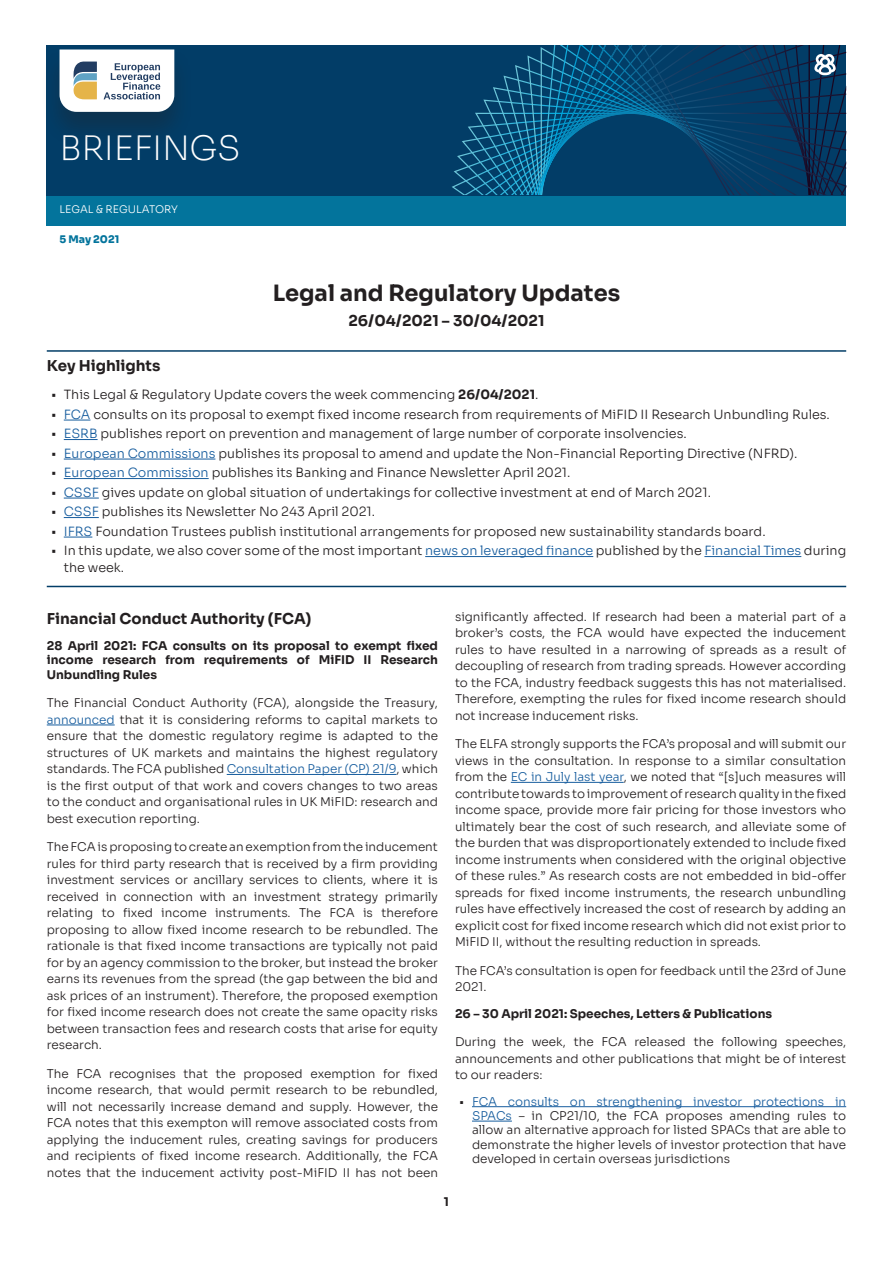
<style>
.page{position:relative;width:893px;height:1263px;background:#fff}
.page>*{position:absolute;margin:0;border:0;box-sizing:border-box;transform-origin:0 0}
.t1{font:200 33.6px "Sora";letter-spacing:-.01em;color:#fff}
._05_1_BODYTEXT_01_So{font:700 22.5px "Sora";color:#231f20}
._05_1_BODYTEXT_01_So-2{font:700 15px "Sora";color:#231f20}
.Briefings_Heading{font:700 15px "Sora";color:#231f20}
.t2{font:300 12.75px/16.5px "Sora";color:#231f20}
._05_1_BODYTEXT_01_So-3{font:300 12px/16.5px "Sora";color:#231f20;text-align:justify}
.Briefings_Subheading{font:700 12px/14.4px "Sora";color:#231f20;text-align:justify}
._05_1_BODYTEXT_01_So-4{font:700 12px "Sora";color:#231f20}
.t3{font:300 10.5px "Sora";color:#fff}
.t4{font:800 10.5px "Sora";color:#03749c}
.s1{font-weight:700}
.s2{color:#175d9e}
</style>
<div class="page">
<div style="left:47px;top:195px;width:799px;height:30px;background:#03749c"></div>
<div style="left:47px;top:45px;width:799px;height:150px;background:#023d67"></div>
<svg style="left:64px;top:420px;width:26px;height:1px"></svg>
<hr style="left:64px;top:439px;width:34px;height:1px;background:#175d9e">
<hr style="left:64px;top:459px;width:151px;height:1px;background:#175d9e">
<hr style="left:64px;top:478px;width:145px;height:1px;background:#175d9e">
<hr style="left:64px;top:498px;width:35px;height:1px;background:#175d9e">
<hr style="left:64px;top:517px;width:35px;height:1px;background:#175d9e">
<svg style="left:64px;top:537px;width:28px;height:1px"></svg>
<hr style="left:425px;top:556px;width:168px;height:1px;background:#175d9e">
<hr style="left:704px;top:556px;width:97px;height:1px;background:#175d9e">
<hr style="left:47px;top:725px;width:68px;height:1px;background:#175d9e">
<hr style="left:227px;top:774px;width:169px;height:1px;background:#175d9e">
<hr style="left:511px;top:782px;width:113px;height:1px;background:#175d9e">
<hr style="left:472px;top:1106px;width:374px;height:1px;background:#175d9e">
<hr style="left:472px;top:1121px;width:40px;height:1px;background:#175d9e">
<hr style="left:47px;top:586px;width:799px;height:1px;background:#023d67">
<hr style="left:47px;top:350px;width:799px;height:2px;background:#023d67">
<div style="left:41px;top:48px;width:152px;height:100px;background:#231f20;opacity:.32"></div>
<svg style="left:60px;top:50px;width:114px;height:62px;background:#dcdfdf"></svg>
<svg style="left:468px;top:45px;width:378px;height:150px"></svg>
<p class="t1" style="left:60px;top:120px;width:183px">BRIEFINGS</p>
<p class="t3" style="left:60px;top:201px;width:120px">LEGAL &amp; REGULATORY</p>
<p class="t4" style="left:60px;top:231px;width:61px">5 May 2021</p>
<p class="_05_1_BODYTEXT_01_So" style="left:273px;top:274px;width:349px">Legal and Regulatory Updates</p>
<p class="_05_1_BODYTEXT_01_So-2" style="left:348px;top:309px;width:198px">26/04/2021 – 30/04/2021</p>
<p class="_05_1_BODYTEXT_01_So-2" style="left:47px;top:353px;width:115px">Key Highlights</p>
<p class="t2" style="left:51px;top:385px;width:489px">• This Legal &amp; Regulatory Update covers the week commencing <span class="s1">26/04/2021</span>.</p>
<p class="t2" style="left:51px;top:405px;width:780px">• <span class="s2">FCA</span> consults on its proposal to exempt fixed income research from requirements of MiFID II Research Unbundling Rules.</p>
<p class="t2" style="left:51px;top:424px;width:637px">• <span class="s2">ESRB</span> publishes report on prevention and management of large number of corporate insolvencies.</p>
<p class="t2" style="left:51px;top:444px;width:748px">• <span class="s2">European Commissions</span> publishes its proposal to amend and update the Non-Financial Reporting Directive (NFRD).</p>
<p class="t2" style="left:51px;top:463px;width:521px">• <span class="s2">European Commission</span> publishes its Banking and Finance Newsletter April 2021.</p>
<p class="t2" style="left:51px;top:483px;width:661px">• <span class="s2">CSSF</span> gives update on global situation of undertakings for collective investment at end of March 2021.</p>
<p class="t2" style="left:51px;top:502px;width:326px">• <span class="s2">CSSF</span> publishes its Newsletter No 243 April 2021.</p>
<p class="t2" style="left:51px;top:522px;width:716px">• <span class="s2">IFRS</span> Foundation Trustees publish institutional arrangements for proposed new sustainability standards board.</p>
<p class="t2" style="left:64px;top:541px;width:784px;text-indent:-13px">• In this update, we also cover some of the most important <span class="s2">news on leveraged finance</span> published by the <span class="s2">Financial Times</span> during the week.</p>
<p class="Briefings_Heading" style="left:47px;top:606px;width:266px">Financial Conduct Authority (FCA)</p>
<p class="Briefings_Subheading" style="left:47px;top:637px;width:393px">28 April 2021: FCA consults on its proposal to exempt fixed income research from requirements of MiFID II Research Unbundling Rules</p>
<p class="_05_1_BODYTEXT_01_So-3" style="left:47px;top:694px;width:393px">The Financial Conduct Authority (FCA), alongside the Treasury, <span class="s2">announced</span> that it is considering reforms to capital markets to ensure that the domestic regulatory regime is adapted to the structures of UK markets and maintains the highest regulatory standards. The FCA published <span class="s2">Consultation Paper (CP) 21/9</span>, which is the first output of that work and covers changes to two areas to the conduct and organisational rules in UK MiFID: research and best execution reporting.</p>
<p class="_05_1_BODYTEXT_01_So-3" style="left:47px;top:838px;width:393px">The FCA is proposing to create an exemption from the inducement rules for third party research that is received by a firm providing investment services or ancillary services to clients, where it is received in connection with an investment strategy primarily relating to fixed income instruments. The FCA is therefore proposing to allow fixed income research to be rebundled. The rationale is that fixed income transactions are typically not paid for by an agency commission to the broker, but instead the broker earns its revenues from the spread (the gap between the bid and ask prices of an instrument). Therefore, the proposed exemption for fixed income research does not create the same opacity risks between transaction fees and research costs that arise for equity research.</p>
<p class="_05_1_BODYTEXT_01_So-3" style="left:47px;top:1064px;width:393px">The FCA recognises that the proposed exemption for fixed income research, that would permit research to be rebundled, will not necessarily increase demand and supply. However, the FCA notes that this exempton will remove associated costs from applying the inducement rules, creating savings for producers and recipients of fixed income research. Additionally, the FCA notes that the inducement activity post-MiFID II has not been</p>
<p class="_05_1_BODYTEXT_01_So-3" style="left:455px;top:607px;width:393px">significantly affected. If research had been a material part of a broker’s costs, the FCA would have expected the inducement rules to have resulted in a narrowing of spreads as a result of decoupling of research from trading spreads. However according to the FCA, industry feedback suggests this has not materialised.<br>Therefore, exempting the rules for fixed income research should not increase inducement risks.</p>
<p class="_05_1_BODYTEXT_01_So-3" style="left:455px;top:734px;width:393px">The ELFA strongly supports the FCA’s proposal and will submit our views in the consultation. In response to a similar consultation from the <span class="s2">EC in July last year</span>, we noted that “[s]uch measures will contribute towards to improvement of research quality in the fixed income space, provide more fair pricing for those investors who ultimately bear the cost of such research, and alleviate some of the burden that was disproportionately extended to include fixed income instruments when considered with the original objective of these rules.” As research costs are not embedded in bid-offer spreads for fixed income instruments, the research unbundling rules have effectively increased the cost of research by adding an explicit cost for fixed income research which did not exist prior to MiFID II, without the resulting reduction in spreads.</p>
<p class="_05_1_BODYTEXT_01_So-3" style="left:455px;top:961px;width:393px">The FCA’s consultation is open for feedback until the 23rd of June<br>2021.</p>
<p class="Briefings_Subheading" style="left:455px;top:1005px;width:319px">26 – 30 April 2021: Speeches, Letters &amp; Publications</p>
<p class="_05_1_BODYTEXT_01_So-3" style="left:455px;top:1032px;width:393px">During the week, the FCA released the following speeches, announcements and other publications that might be of interest to our readers:</p>
<p class="_05_1_BODYTEXT_01_So-3" style="left:472px;top:1093px;width:376px;line-height:14.4px;text-indent:-13px">• <span class="s2">FCA consults on strengthening investor protections in SPACs</span> – in CP21/10, the FCA proposes amending rules to allow an alternative approach for listed SPACs that are able to demonstrate the higher levels of investor protection that have developed in certain overseas jurisdictions</p>
<p class="_05_1_BODYTEXT_01_So-4" style="left:444px;top:1192px;width:7px">1</p>
</div>
